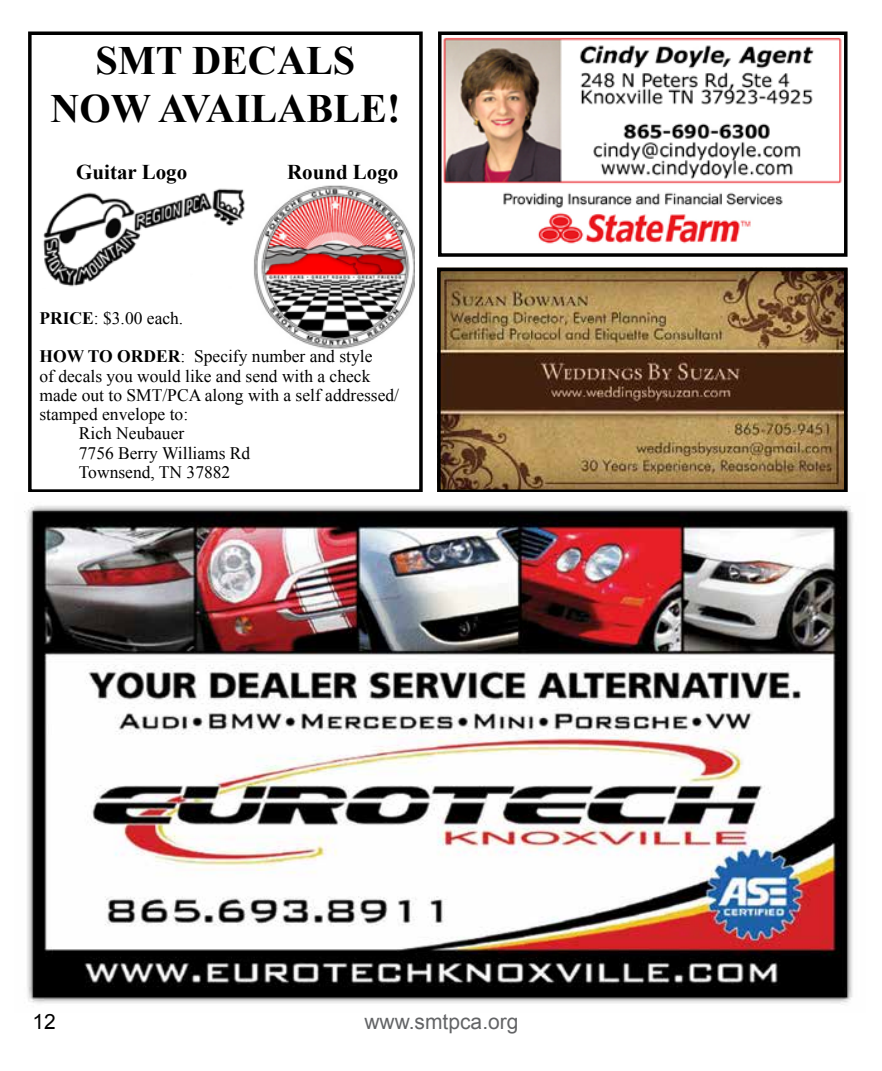
<style>
.page{position:relative;width:882px;height:1071px;background:#fff}
.page>*{position:absolute;margin:0;border:0;box-sizing:border-box;transform-origin:0 0}
.t1{font:700 40.25px/48.3px "Times New Roman";color:#000;text-align:center}
.t2{font:700 21px "Times New Roman";color:#000}
.t3{font:21px "Arial";color:#636466}
.t4{font:21px "Arial";color:#000}
.t5{font:17.5px "Times New Roman";color:#000}
.s1{font-weight:700}
</style>
<div class="page">
<img style="left:443px;top:37px;width:399px;height:207px">
<div style="left:438px;top:32px;width:410px;height:225px;border:4px solid #000"></div>
<img style="left:442px;top:273px;width:401px;height:215px">
<div style="left:437px;top:268px;width:411px;height:225px;border:4px solid #000"></div>
<img style="left:43px;top:188px;width:202px;height:99px">
<div style="left:28px;top:32px;width:395px;height:461px;border:4px solid #000"></div>
<img style="left:253px;top:185px;width:161px;height:164px">
<img style="left:24px;top:504px;width:829px;height:501px">
<h1 class="t1" style="left:50px;top:35px;width:352px">SMT DECALS<br>NOW AVAILABLE!</h1>
<p class="t2" style="left:76px;top:157px;width:113px">Guitar Logo</p>
<p class="t2" style="left:287px;top:157px;width:113px">Round Logo</p>
<p class="t5" style="left:39px;top:306px;width:145px"><span class="s1">PRICE</span>: $3.00 each.</p>
<p class="t5" style="left:39px;top:345px;width:334px"><span class="s1">HOW TO ORDER</span>: Specify number and style</p>
<p class="t5" style="left:39px;top:364px;width:332px">of decals you would like and send with a check</p>
<p class="t5" style="left:39px;top:383px;width:361px">made out to SMT/PCA along with a self addressed/</p>
<p class="t5" style="left:39px;top:403px;width:150px">stamped envelope to:</p>
<p class="t5" style="left:79px;top:422px;width:107px">Rich Neubauer</p>
<p class="t5" style="left:79px;top:441px;width:173px">7756 Berry Williams Rd</p>
<p class="t5" style="left:79px;top:460px;width:153px">Townsend, TN 37882</p>
<p class="t4" style="left:32px;top:1008px;width:25px">12</p>
<p class="t3" style="left:364px;top:1008px;width:156px">www.smtpca.org</p>
</div>
